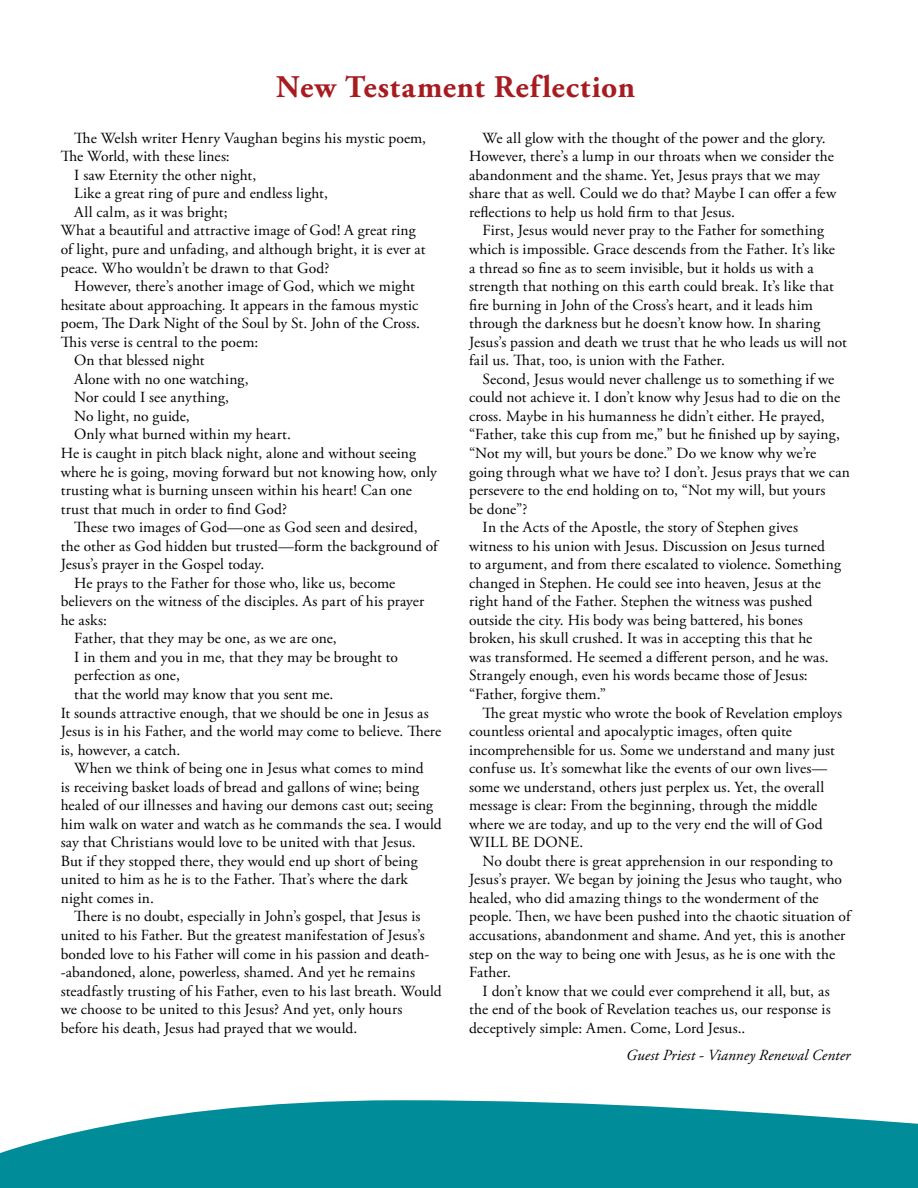
<style>
.page{position:relative;width:918px;height:1188px;background:#fff}
.page>*{position:absolute;margin:0;border:0;box-sizing:border-box;transform-origin:0 0}
.t1{font:700 31.5px "Adobe Garamond Pro";letter-spacing:.025em;color:#a71c20}
.t2{font:15.45px/18.6px "Adobe Garamond Pro";letter-spacing:.005em;color:#000}
.t3{font:italic 15.45px "Adobe Garamond Pro";letter-spacing:.01em;color:#000}
</style>
<div class="page">
<svg style="left:0;top:1100px;width:918px;height:88px;background:#229ba6"></svg>
<h1 class="t1" style="left:276px;top:69px;width:360px">New Testament Reflection</h1>
<p class="t2" style="left:74px;top:129px;width:353px">The Welsh writer Henry Vaughan begins his mystic poem,</p>
<p class="t2" style="left:61px;top:148px;width:171px">The World, with these lines:</p>
<p class="t2" style="left:74px;top:166px;width:184px">I saw Eternity the other night,</p>
<p class="t2" style="left:74px;top:185px;width:255px">Like a great ring of pure and endless light,</p>
<p class="t2" style="left:74px;top:203px;width:155px">All calm, as it was bright;</p>
<p class="t2" style="left:61px;top:222px;width:357px">What a beautiful and attractive image of God! A great ring</p>
<p class="t2" style="left:61px;top:240px;width:366px">of light, pure and unfading, and although bright, it is ever at</p>
<p class="t2" style="left:61px;top:259px;width:270px">peace. Who wouldn’t be drawn to that God?</p>
<p class="t2" style="left:74px;top:277px;width:342px">However, there’s another image of God, which we might</p>
<p class="t2" style="left:61px;top:296px;width:359px">hesitate about approaching. It appears in the famous mystic</p>
<p class="t2" style="left:61px;top:315px;width:361px">poem, The Dark Night of the Soul by St. John of the Cross.</p>
<p class="t2" style="left:61px;top:333px;width:199px">This verse is central to the poem:</p>
<p class="t2" style="left:74px;top:352px;width:132px">On that blessed night</p>
<p class="t2" style="left:74px;top:370px;width:176px">Alone with no one watching,</p>
<p class="t2" style="left:74px;top:389px;width:156px">Nor could I see anything,</p>
<p class="t2" style="left:74px;top:407px;width:117px">No light, no guide,</p>
<p class="t2" style="left:74px;top:426px;width:218px">Only what burned within my heart.</p>
<p class="t2" style="left:61px;top:444px;width:357px">He is caught in pitch black night, alone and without seeing</p>
<p class="t2" style="left:61px;top:463px;width:378px">where he is going, moving forward but not knowing how, only</p>
<p class="t2" style="left:61px;top:481px;width:353px">trusting what is burning unseen within his heart! Can one</p>
<p class="t2" style="left:61px;top:500px;width:228px">trust that much in order to find God?</p>
<p class="t2" style="left:74px;top:518px;width:345px">These two images of God—one as God seen and desired,</p>
<p class="t2" style="left:61px;top:537px;width:379px">the other as God hidden but trusted—form the background of</p>
<p class="t2" style="left:61px;top:556px;width:205px">Jesus’s prayer in the Gospel today.</p>
<p class="t2" style="left:74px;top:574px;width:323px">He prays to the Father for those who, like us, become</p>
<p class="t2" style="left:61px;top:593px;width:365px">believers on the witness of the disciples. As part of his prayer</p>
<p class="t2" style="left:61px;top:611px;width:48px">he asks:</p>
<p class="t2" style="left:74px;top:630px;width:264px">Father, that they may be one, as we are one,</p>
<p class="t2" style="left:74px;top:648px;width:325px">I in them and you in me, that they may be brought to</p>
<p class="t2" style="left:74px;top:667px;width:107px">perfection as one,</p>
<p class="t2" style="left:74px;top:685px;width:261px">that the world may know that you sent me.</p>
<p class="t2" style="left:61px;top:704px;width:370px">It sounds attractive enough, that we should be one in Jesus as</p>
<p class="t2" style="left:61px;top:722px;width:382px">Jesus is in his Father, and the world may come to believe. There</p>
<p class="t2" style="left:61px;top:741px;width:121px">is, however, a catch.</p>
<p class="t2" style="left:74px;top:760px;width:351px">When we think of being one in Jesus what comes to mind</p>
<p class="t2" style="left:61px;top:778px;width:360px">is receiving basket loads of bread and gallons of wine; being</p>
<p class="t2" style="left:61px;top:797px;width:374px">healed of our illnesses and having our demons cast out; seeing</p>
<p class="t2" style="left:61px;top:815px;width:382px">him walk on water and watch as he commands the sea. I would</p>
<p class="t2" style="left:61px;top:834px;width:357px">say that Christians would love to be united with that Jesus.</p>
<p class="t2" style="left:61px;top:852px;width:358px">But if they stopped there, they would end up short of being</p>
<p class="t2" style="left:61px;top:871px;width:349px">united to him as he is to the Father. That’s where the dark</p>
<p class="t2" style="left:61px;top:889px;width:95px">night comes in.</p>
<p class="t2" style="left:74px;top:908px;width:348px">There is no doubt, especially in John’s gospel, that Jesus is</p>
<p class="t2" style="left:61px;top:926px;width:366px">united to his Father. But the greatest manifestation of Jesus’s</p>
<p class="t2" style="left:61px;top:945px;width:370px">bonded love to his Father will come in his passion and death-</p>
<p class="t2" style="left:61px;top:963px;width:356px">-abandoned, alone, powerless, shamed. And yet he remains</p>
<p class="t2" style="left:61px;top:982px;width:382px">steadfastly trusting of his Father, even to his last breath. Would</p>
<p class="t2" style="left:61px;top:1001px;width:343px">we choose to be united to this Jesus? And yet, only hours</p>
<p class="t2" style="left:61px;top:1019px;width:298px">before his death, Jesus had prayed that we would.</p>
<p class="t2" style="left:469px;top:129px;width:369px;text-indent:14px">We all glow with the thought of the power and the glory.<br>However, there’s a lump in our throats when we consider the abandonment and the shame. Yet, Jesus prays that we may share that as well. Could we do that? Maybe I can offer a few reflections to help us hold firm to that Jesus.</p>
<p class="t2" style="left:469px;top:222px;width:379px;text-indent:14px">First, Jesus would never pray to the Father for something which is impossible. Grace descends from the Father. It’s like<br>a thread so fine as to seem invisible, but it holds us with a strength that nothing on this earth could break. It’s like that fire burning in John of the Cross’s heart, and it leads him through the darkness but he doesn’t know how. In sharing Jesus’s passion and death we trust that he who leads us will not fail us. That, too, is union with the Father.</p>
<p class="t2" style="left:483px;top:370px;width:353px">Second, Jesus would never challenge us to something if we</p>
<p class="t2" style="left:469px;top:389px;width:373px">could not achieve it. I don’t know why Jesus had to die on the</p>
<p class="t2" style="left:469px;top:407px;width:357px">cross. Maybe in his humanness he didn’t either. He prayed,</p>
<p class="t2" style="left:469px;top:426px;width:372px">“Father, take this cup from me,” but he finished up by saying,</p>
<p class="t2" style="left:469px;top:444px;width:349px">“Not my will, but yours be done.” Do we know why we’re</p>
<p class="t2" style="left:469px;top:463px;width:382px">going through what we have to? I don’t. Jesus prays that we can</p>
<p class="t2" style="left:469px;top:481px;width:358px">persevere to the end holding on to, “Not my will, but yours</p>
<p class="t2" style="left:469px;top:500px;width:60px">be done”?</p>
<p class="t2" style="left:483px;top:518px;width:317px">In the Acts of the Apostle, the story of Stephen gives</p>
<p class="t2" style="left:469px;top:537px;width:357px">witness to his union with Jesus. Discussion on Jesus turned</p>
<p class="t2" style="left:469px;top:556px;width:373px">to argument, and from there escalated to violence. Something</p>
<p class="t2" style="left:469px;top:574px;width:353px">changed in Stephen. He could see into heaven, Jesus at the</p>
<p class="t2" style="left:469px;top:593px;width:345px">right hand of the Father. Stephen the witness was pushed</p>
<p class="t2" style="left:469px;top:611px;width:335px">outside the city. His body was being battered, his bones</p>
<p class="t2" style="left:469px;top:630px;width:345px">broken, his skull crushed. It was in accepting this that he</p>
<p class="t2" style="left:469px;top:648px;width:361px">was transformed. He seemed a different person, and he was.</p>
<p class="t2" style="left:469px;top:667px;width:340px">Strangely enough, even his words became those of Jesus:</p>
<p class="t2" style="left:469px;top:685px;width:138px">“Father, forgive them.”</p>
<p class="t2" style="left:483px;top:704px;width:361px">The great mystic who wrote the book of Revelation employs</p>
<p class="t2" style="left:469px;top:722px;width:324px">countless oriental and apocalyptic images, often quite</p>
<p class="t2" style="left:469px;top:741px;width:367px">incomprehensible for us. Some we understand and many just</p>
<p class="t2" style="left:469px;top:760px;width:360px">confuse us. It’s somewhat like the events of our own lives—</p>
<p class="t2" style="left:469px;top:778px;width:357px">some we understand, others just perplex us. Yet, the overall</p>
<p class="t2" style="left:469px;top:797px;width:350px">message is clear: From the beginning, through the middle</p>
<p class="t2" style="left:469px;top:815px;width:355px">where we are today, and up to the very end the will of God</p>
<p class="t2" style="left:469px;top:834px;width:116px">WILL BE DONE.</p>
<p class="t2" style="left:483px;top:852px;width:352px">No doubt there is great apprehension in our responding to</p>
<p class="t2" style="left:469px;top:871px;width:374px">Jesus’s prayer. We began by joining the Jesus who taught, who</p>
<p class="t2" style="left:469px;top:889px;width:351px">healed, who did amazing things to the wonderment of the</p>
<p class="t2" style="left:469px;top:908px;width:383px">people. Then, we have been pushed into the chaotic situation of</p>
<p class="t2" style="left:469px;top:926px;width:378px">accusations, abandonment and shame. And yet, this is another</p>
<p class="t2" style="left:469px;top:945px;width:368px">step on the way to being one with Jesus, as he is one with the</p>
<p class="t2" style="left:469px;top:963px;width:43px">Father.</p>
<p class="t2" style="left:483px;top:982px;width:349px">I don’t know that we could ever comprehend it all, but, as</p>
<p class="t2" style="left:469px;top:1001px;width:363px">the end of the book of Revelation teaches us, our response is</p>
<p class="t2" style="left:469px;top:1019px;width:278px">deceptively simple: Amen. Come, Lord Jesus..</p>
<p class="t3" style="left:626px;top:1046px;width:226px">Guest Priest - Vianney Renewal Center</p>
</div>
